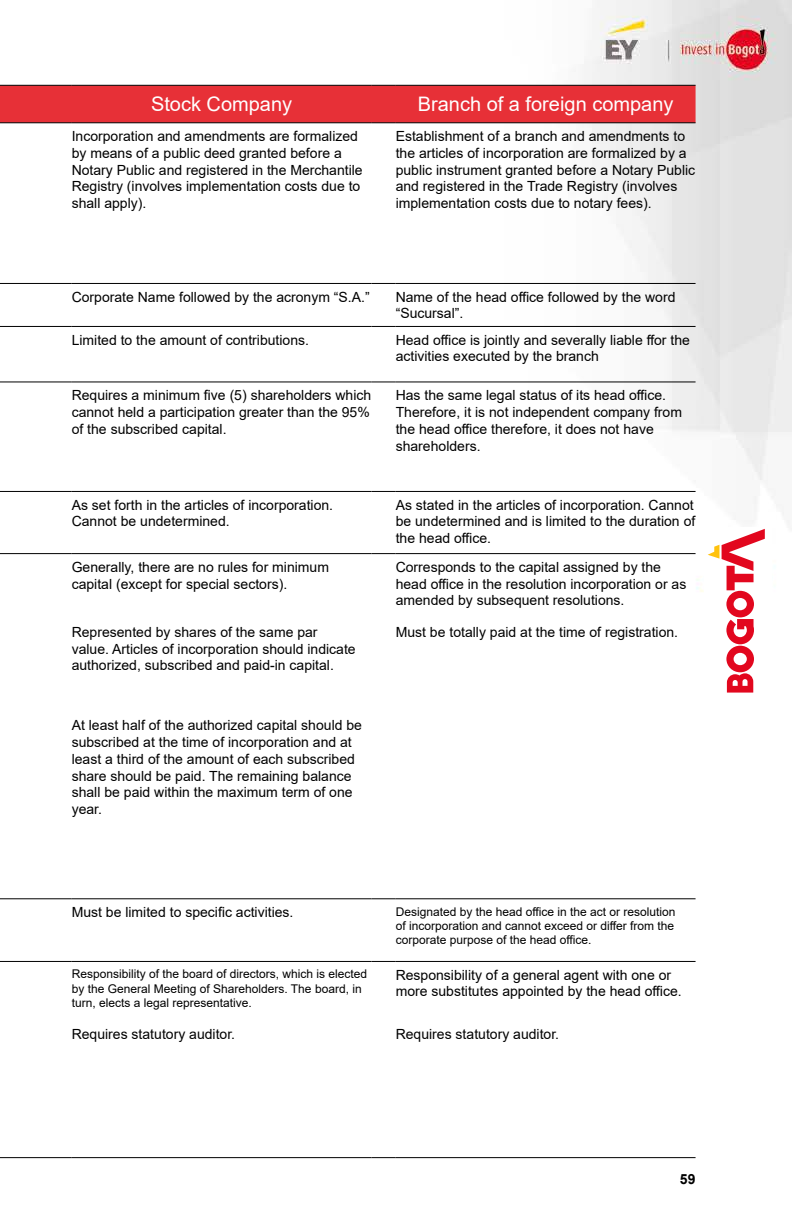
<style>
.page{position:relative;width:792px;height:1224px;background:#fff}
.page>*{position:absolute;margin:0;border:0;box-sizing:border-box;transform-origin:0 0}
.t1{font:20px "Arial";color:#fff}
.t2{font:14px/16.8px "Arial";color:#000}
.t3{font:700 14px "Arial";color:#000}
.t4{font:12px/14.4px "Arial";color:#000;text-align:justify}
</style>
<div class="page">
<img style="left:0;top:0;width:792px;height:1159px">
<div style="left:704px;top:527px;width:67px;height:170px;background:#fff"></div>
<svg style="left:708px;top:529px;width:57px;height:164px"></svg>
<hr style="left:0;top:1157px;width:72px;height:1px;background:#000">
<hr style="left:72px;top:1157px;width:300px;height:1px;background:#000">
<svg style="left:372px;top:1157px;width:24px;height:1px"></svg>
<hr style="left:396px;top:1157px;width:300px;height:1px;background:#000">
<div style="left:0;top:85px;width:696px;height:38px;background:#e73037"></div>
<hr style="left:396px;top:122px;width:300px;height:1px;background:#000">
<hr style="left:0;top:283px;width:72px;height:1px;background:#000">
<hr style="left:72px;top:283px;width:300px;height:1px;background:#000">
<svg style="left:372px;top:283px;width:24px;height:1px"></svg>
<hr style="left:396px;top:283px;width:300px;height:1px;background:#000">
<hr style="left:0;top:326px;width:72px;height:1px;background:#000">
<hr style="left:72px;top:326px;width:300px;height:1px;background:#000">
<svg style="left:372px;top:326px;width:24px;height:1px"></svg>
<hr style="left:396px;top:326px;width:300px;height:1px;background:#000">
<hr style="left:0;top:382px;width:72px;height:1px;background:#000">
<hr style="left:72px;top:382px;width:300px;height:1px;background:#000">
<svg style="left:372px;top:382px;width:24px;height:1px"></svg>
<hr style="left:396px;top:382px;width:300px;height:1px;background:#000">
<hr style="left:0;top:491px;width:72px;height:1px;background:#000">
<hr style="left:72px;top:491px;width:300px;height:1px;background:#000">
<svg style="left:372px;top:491px;width:24px;height:1px"></svg>
<hr style="left:396px;top:491px;width:300px;height:1px;background:#000">
<hr style="left:0;top:553px;width:72px;height:1px;background:#000">
<hr style="left:72px;top:553px;width:300px;height:1px;background:#000">
<svg style="left:372px;top:553px;width:24px;height:1px"></svg>
<hr style="left:396px;top:553px;width:300px;height:1px;background:#000">
<hr style="left:0;top:898px;width:72px;height:1px;background:#000">
<hr style="left:72px;top:898px;width:300px;height:1px;background:#000">
<svg style="left:372px;top:898px;width:24px;height:1px"></svg>
<hr style="left:396px;top:898px;width:300px;height:1px;background:#000">
<hr style="left:0;top:961px;width:72px;height:1px;background:#000">
<hr style="left:72px;top:961px;width:300px;height:1px;background:#000">
<svg style="left:372px;top:961px;width:24px;height:1px"></svg>
<hr style="left:396px;top:961px;width:300px;height:1px;background:#000">
<h1 class="t1" style="left:151px;top:91px;width:143px">Stock Company</h1>
<h1 class="t1" style="left:418px;top:91px;width:257px">Branch of a foreign company</h1>
<p class="t2" style="left:72px;top:128px;width:293px">Incorporation and amendments are formalized by means of a public deed granted before a Notary Public and registered in the Merchantile Registry (involves implementation costs due to shall apply).</p>
<p class="t2" style="left:396px;top:128px;width:301px">Establishment of a branch and amendments to the articles of incorporation are formalized by a public instrument granted before a Notary Public and registered in the Trade Registry (involves implementation costs due to notary fees).</p>
<p class="t2" style="left:72px;top:288px;width:299px">Corporate Name followed by the acronym “S.A.”</p>
<p class="t2" style="left:396px;top:288px;width:281px">Name of the head office followed by the word “Sucursal”.</p>
<p class="t2" style="left:72px;top:331px;width:239px">Limited to the amount of contributions.</p>
<p class="t2" style="left:396px;top:331px;width:296px">Head office is jointly and severally liable ffor the activities executed by the branch</p>
<p class="t2" style="left:72px;top:387px;width:301px;text-align:justify">Requires a minimum five (5) shareholders which cannot held a participation greater than the 95% of the subscribed capital.</p>
<p class="t2" style="left:396px;top:387px;width:288px">Has the same legal status of its head office.<br>Therefore, it is not independent company from the head office therefore, it does not have shareholders.</p>
<p class="t2" style="left:72px;top:496px;width:263px">As set forth in the articles of incorporation.<br>Cannot be undetermined.</p>
<p class="t2" style="left:396px;top:496px;width:301px;text-align:justify">As stated in the articles of incorporation. Cannot be undetermined and is limited to the duration of the head office.</p>
<p class="t2" style="left:72px;top:558px;width:259px">Generally, there are no rules for minimum capital (except for special sectors).</p>
<p class="t2" style="left:396px;top:558px;width:292px">Corresponds to the capital assigned by the head office in the resolution incorporation or as amended by subsequent resolutions.</p>
<p class="t2" style="left:72px;top:623px;width:286px">Represented by shares of the same par value. Articles of incorporation should indicate authorized, subscribed and paid-in capital.</p>
<p class="t2" style="left:396px;top:623px;width:284px">Must be totally paid at the time of registration.</p>
<p class="t2" style="left:72px;top:717px;width:292px">At least half of the authorized capital should be subscribed at the time of incorporation and at least a third of the amount of each subscribed share should be paid. The remaining balance shall be paid within the maximum term of one year.</p>
<p class="t2" style="left:72px;top:904px;width:223px">Must be limited to specific activities.</p>
<p class="t4" style="left:396px;top:904px;width:281px">Designated by the head office in the act or resolution of incorporation and cannot exceed or differ from the corporate purpose of the head office.</p>
<p class="t4" style="left:72px;top:967px;width:297px;text-align:left">Responsibility of the board of directors, which is elected by the General Meeting of Shareholders. The board, in turn, elects a legal representative.</p>
<p class="t2" style="left:396px;top:966px;width:288px">Responsibility of a general agent with one or more substitutes appointed by the head office.</p>
<p class="t2" style="left:72px;top:1026px;width:165px">Requires statutory auditor.</p>
<p class="t2" style="left:396px;top:1026px;width:165px">Requires statutory auditor.</p>
<p class="t3" style="left:680px;top:1169px;width:17px">59</p>
</div>
